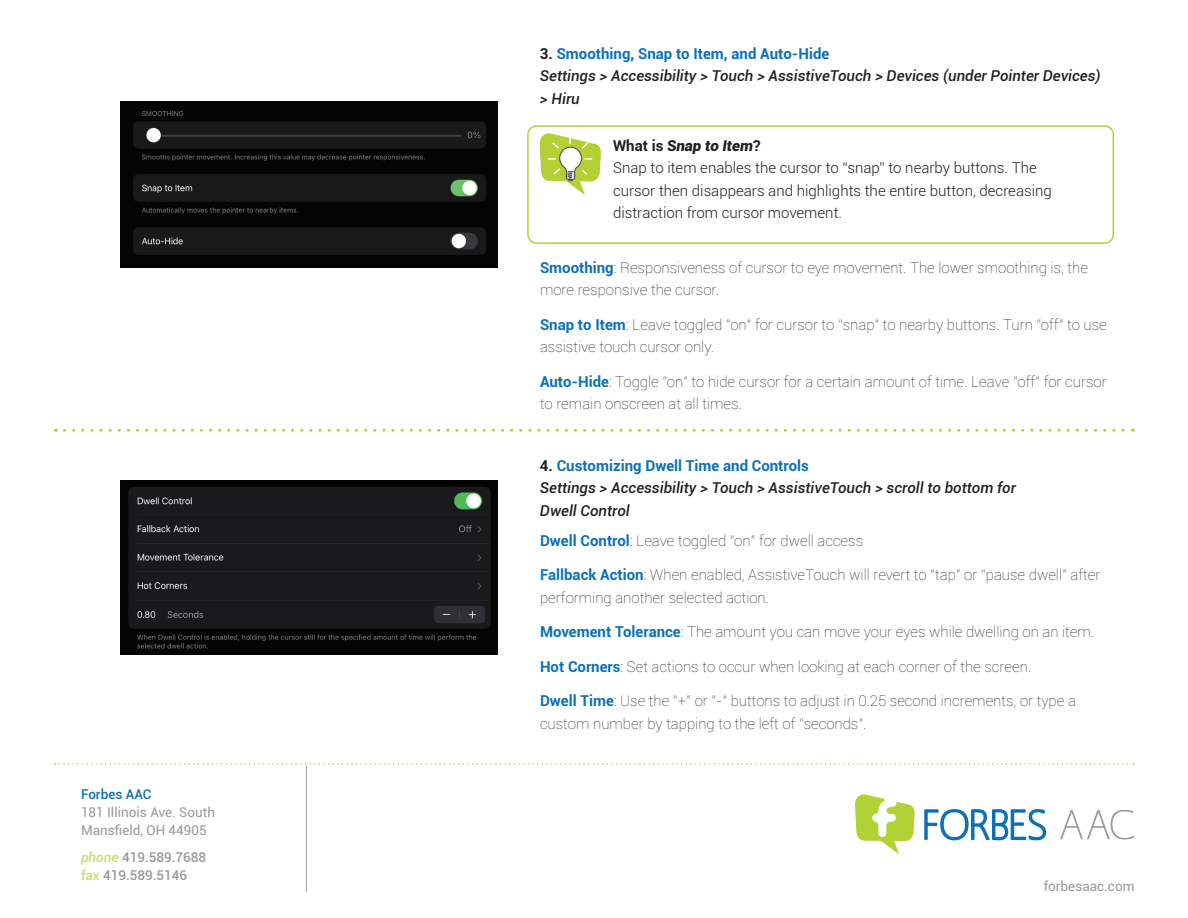
<style>
.page{position:relative;width:1188px;height:918px;background:#fff}
.page>*{position:absolute;margin:0;border:0;box-sizing:border-box;transform-origin:0 0}
.t1{font:100 15px/22.5px "Roboto";color:#231f20}
.t2{font:italic 500 15px/22.5px "Roboto";color:#231f20}
.t3{font:300 15px/22.5px "Roboto";color:#231f20}
.t4{font:13.5px/18px "Roboto";color:#999}
.t5{font:500 13.5px/18px "Roboto";color:#999}
.t6{font:500 13.5px "Roboto";color:#0c70b9}
.s1{font-style:italic;color:#c8dc71}
.s2{color:#c8dc71}
.s3{font-weight:700;font-style:normal}
.s4{font-weight:700;font-style:normal;color:#0c70b9}
.s5{font-weight:700}
.s6{font-weight:900;font-style:italic}
.s7{font-weight:700;color:#0c70b9}
</style>
<div class="page">
<svg style="left:924px;top:809px;width:122px;height:31px"></svg>
<svg style="left:1060px;top:810px;width:74px;height:30px"></svg>
<svg style="left:855px;top:794px;width:60px;height:61px"></svg>
<svg style="left:55px;top:763px;width:1079px;height:2px"></svg>
<hr style="left:306px;top:766px;width:1px;height:125px;background:#999">
<img style="left:121px;top:101px;width:377px;height:167px">
<img style="left:121px;top:481px;width:377px;height:173px">
<div style="left:527px;top:125px;width:587px;height:119px;border:2px solid #b2d135;border-radius:9px"></div>
<svg style="left:540px;top:133px;width:61px;height:62px"></svg>
<svg style="left:64px;top:429px;width:1069px;height:3px"></svg>
<p class="t6" style="left:81px;top:785px;width:72px">Forbes AAC</p>
<p class="t4" style="left:81px;top:803px;width:136px">181 Illinois Ave. South<br>Mansfield, OH 44905</p>
<p class="t5" style="left:81px;top:848px;width:127px"><span class="s1">phone</span> 419.589.7688 <span class="s2">fax</span> 419.589.5146</p>
<p class="t2" style="left:540px;top:42px;width:562px"><span class="s3">3.</span> <span class="s4">Smoothing, Snap to Item, and Auto-Hide<br></span>Settings &gt; Accessibility &gt; Touch &gt; AssistiveTouch &gt; Devices (under Pointer Devices) &gt; Hiru</p>
<p class="t3" style="left:613px;top:134px;width:440px"><span class="s5">What is</span> <span class="s6">Snap to Item</span><span class="s5">?<br></span>Snap to item enables the cursor to “snap” to nearby buttons. The cursor then disappears and highlights the entire button, decreasing distraction from cursor movement.</p>
<p class="t1" style="left:540px;top:256px;width:549px"><span class="s7">Smoothing</span>: Responsiveness of cursor to eye movement. The lower smoothing is, the more responsive the cursor.</p>
<p class="t1" style="left:540px;top:313px;width:568px"><span class="s7">Snap to Item</span>: Leave toggled “on” for cursor to “snap” to nearby buttons. Turn “off” to use assistive touch cursor only.</p>
<p class="t1" style="left:540px;top:370px;width:568px"><span class="s7">Auto-Hide</span>: Toggle “on” to hide cursor for a certain amount of time. Leave “off” for cursor to remain onscreen at all times.</p>
<p class="t2" style="left:540px;top:453px;width:478px"><span class="s3">4.</span> <span class="s4">Customizing Dwell Time and Controls<br></span>Settings &gt; Accessibility &gt; Touch &gt; AssistiveTouch &gt; scroll to bottom for<br>Dwell Control</p>
<p class="t1" style="left:540px;top:529px;width:325px"><span class="s7">Dwell Control</span>: Leave toggled “on” for dwell access</p>
<p class="t1" style="left:540px;top:563px;width:562px"><span class="s7">Fallback Action</span>: When enabled, AssistiveTouch will revert to “tap” or “pause dwell” after performing another selected action.</p>
<p class="t1" style="left:540px;top:620px;width:556px"><span class="s7">Movement Tolerance</span>: The amount you can move your eyes while dwelling on an item.</p>
<p class="t1" style="left:540px;top:655px;width:493px"><span class="s7">Hot Corners</span>: Set actions to occur when looking at each corner of the screen.</p>
<p class="t1" style="left:540px;top:689px;width:537px"><span class="s7">Dwell Time</span>: Use the “+” or “-” buttons to adjust in 0.25 second increments, or type a custom number by tapping to the left of “seconds”.</p>
<p class="t4" style="left:1044px;top:876px;width:92px">forbesaac.com</p>
</div>
